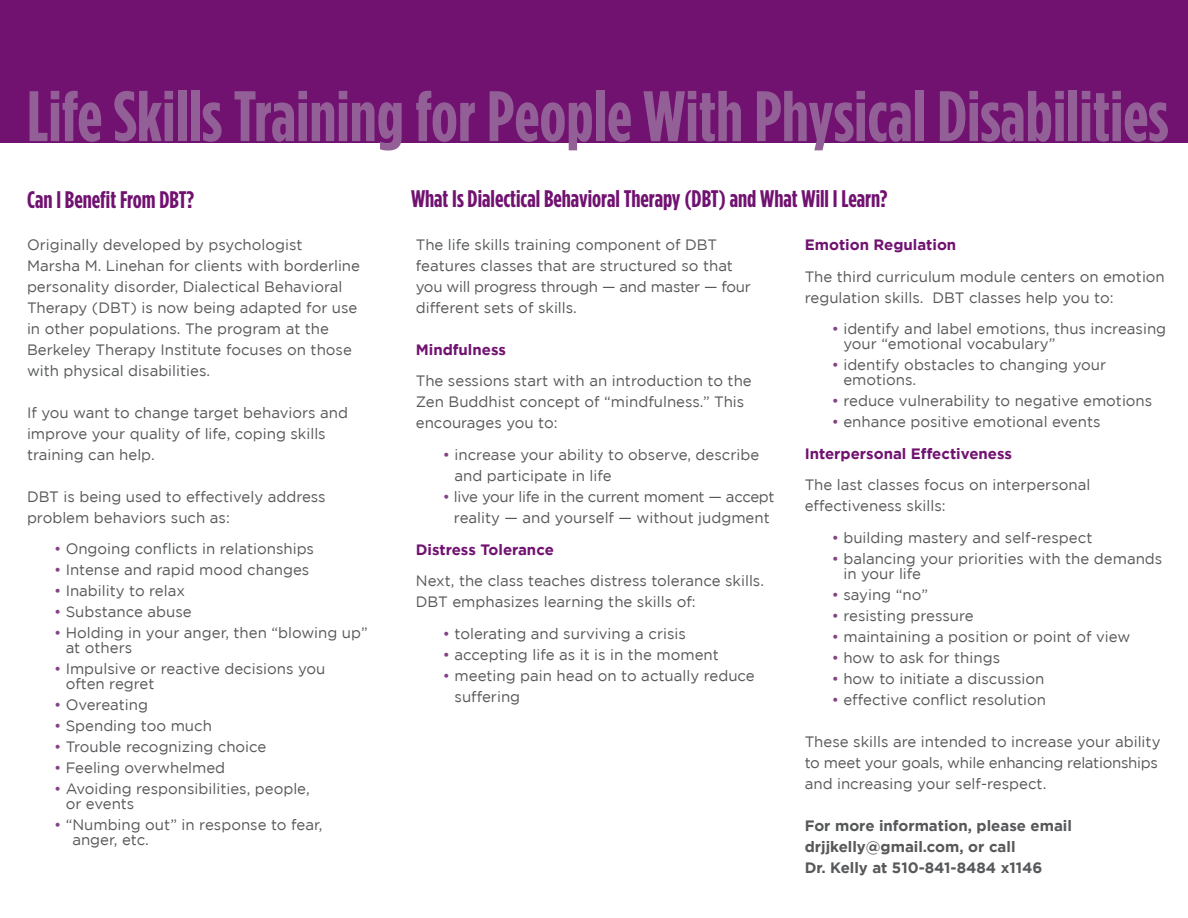
<style>
.page{position:relative;width:1188px;height:918px;background:#fff}
.page>*{position:absolute;margin:0;border:0;box-sizing:border-box;transform-origin:0 0}
.t1{font:700 71.25px "Gotham Condensed";color:#935f97}
.t2{font:700 24px "Gotham Condensed";color:#711271}
.t3{font:15px/21px "Gotham";color:#57585a}
.t4{font:700 15px/21px "Gotham";color:#57585a}
.t5{font:15px/21px "Gotham";letter-spacing:-.02em;color:#57585a;text-align:center}
.t6{font:700 15px "Gotham";color:#711271}
.s1{color:#834285}
.s2{font-weight:700;color:#711271}
</style>
<div class="page">
<div style="left:0;top:0;width:1188px;height:142px;background:#711271"></div>
<h1 class="t1" style="left:27px;top:76px;width:1143px">Life Skills Training for People With Physical Disabilities</h1>
<h2 class="t2" style="left:27px;top:186px;width:169px">Can I Benefit From DBT?</h2>
<p class="t3" style="left:27px;top:234px;width:335px">Originally developed by psychologist<br>Marsha M. Linehan for clients with borderline personality disorder, Dialectical Behavioral Therapy (DBT) is now being adapted for use in other populations. The program at the Berkeley Therapy Institute focuses on those with physical disabilities.</p>
<p class="t3" style="left:27px;top:402px;width:323px">If you want to change target behaviors and improve your quality of life, coping skills training can help.</p>
<p class="t3" style="left:27px;top:486px;width:300px">DBT is being used to effectively address problem behaviors such as:</p>
<p class="t3" style="left:54px;top:538px;width:262px"><span class="s1">•</span> Ongoing conflicts in relationships</p>
<p class="t3" style="left:54px;top:559px;width:257px"><span class="s1">•</span> Intense and rapid mood changes</p>
<p class="t3" style="left:54px;top:580px;width:133px"><span class="s1">•</span> Inability to relax</p>
<p class="t3" style="left:54px;top:601px;width:139px"><span class="s1">•</span> Substance abuse</p>
<p class="t3" style="left:66px;top:625px;width:304px;line-height:15px;text-indent:-12px"><span class="s1">•</span> Holding in your anger, then “blowing up” at others</p>
<p class="t3" style="left:66px;top:661px;width:261px;line-height:15px;text-indent:-12px"><span class="s1">•</span> Impulsive or reactive decisions you often regret</p>
<p class="t3" style="left:54px;top:694px;width:96px"><span class="s1">•</span> Overeating</p>
<p class="t3" style="left:54px;top:715px;width:159px"><span class="s1">•</span> Spending too much</p>
<p class="t3" style="left:54px;top:736px;width:214px"><span class="s1">•</span> Trouble recognizing choice</p>
<p class="t3" style="left:54px;top:757px;width:173px"><span class="s1">•</span> Feeling overwhelmed</p>
<p class="t3" style="left:66px;top:781px;width:246px;line-height:15px;text-indent:-12px"><span class="s1">•</span> Avoiding responsibilities, people, or events</p>
<p class="t3" style="left:72px;top:817px;width:252px;line-height:15px;text-indent:-18px"><span class="s1">•</span> “Numbing out” in response to fear, anger, etc.</p>
<h2 class="t2" style="left:411px;top:186px;width:478px">What Is Dialectical Behavioral Therapy (DBT) and What Will I Learn?</h2>
<p class="t3" style="left:416px;top:234px;width:337px">The life skills training component of DBT features classes that are structured so that you will progress through — and master — four different sets of skills.</p>
<p class="t6" style="left:416px;top:341px;width:92px">Mindfulness</p>
<p class="t3" style="left:416px;top:370px;width:337px">The sessions start with an introduction to the<br>Zen Buddhist concept of “mindfulness.” This encourages you to:</p>
<p class="t3" style="left:455px;top:444px;width:306px;text-indent:-12px"><span class="s1">•</span> increase your ability to observe, describe and participate in life</p>
<p class="t5" style="left:443px;top:486px;width:333px"><span class="s1">•</span> live your life in the current moment — accept reality — and yourself — without judgment</p>
<p class="t6" style="left:416px;top:541px;width:139px">Distress Tolerance</p>
<p class="t3" style="left:416px;top:570px;width:350px">Next, the class teaches distress tolerance skills.<br>DBT emphasizes learning the skills of:</p>
<p class="t3" style="left:443px;top:623px;width:245px"><span class="s1">•</span> tolerating and surviving a crisis</p>
<p class="t3" style="left:443px;top:644px;width:278px"><span class="s1">•</span> accepting life as it is in the moment</p>
<p class="t3" style="left:455px;top:665px;width:302px;text-indent:-12px"><span class="s1">•</span> meeting pain head on to actually reduce suffering</p>
<p class="t6" style="left:805px;top:236px;width:153px">Emotion Regulation</p>
<p class="t3" style="left:805px;top:266px;width:362px">The third curriculum module centers on emotion regulation skills. DBT classes help you to:</p>
<p class="t3" style="left:843px;top:321px;width:324px;line-height:15px;text-indent:-12px"><span class="s1">•</span> identify and label emotions, thus increasing your “emotional vocabulary”</p>
<p class="t3" style="left:843px;top:357px;width:264px;line-height:15px;text-indent:-12px"><span class="s1">•</span> identify obstacles to changing your emotions.</p>
<p class="t3" style="left:832px;top:390px;width:322px"><span class="s1">•</span> reduce vulnerability to negative emotions</p>
<p class="t3" style="left:805px;top:406px;width:297px;line-height:31.8px;text-indent:27px"><span class="s1">•</span> enhance positive emotional events<br><span class="s2">Interpersonal Effectiveness</span></p>
<p class="t3" style="left:805px;top:474px;width:287px">The last classes focus on interpersonal effectiveness skills:</p>
<p class="t3" style="left:832px;top:527px;width:262px"><span class="s1">•</span> building mastery and self-respect</p>
<p class="t3" style="left:843px;top:551px;width:320px;line-height:15px;text-indent:-12px"><span class="s1">•</span> balancing your priorities with the demands in your life</p>
<p class="t3" style="left:832px;top:584px;width:98px"><span class="s1">•</span> saying “no”</p>
<p class="t3" style="left:832px;top:605px;width:143px"><span class="s1">•</span> resisting pressure</p>
<p class="t3" style="left:832px;top:626px;width:300px"><span class="s1">•</span> maintaining a position or point of view</p>
<p class="t3" style="left:832px;top:647px;width:170px"><span class="s1">•</span> how to ask for things</p>
<p class="t3" style="left:832px;top:668px;width:214px"><span class="s1">•</span> how to initiate a discussion</p>
<p class="t3" style="left:832px;top:689px;width:216px"><span class="s1">•</span> effective conflict resolution</p>
<p class="t3" style="left:805px;top:731px;width:357px">These skills are intended to increase your ability to meet your goals, while enhancing relationships and increasing your self-respect.</p>
<p class="t4" style="left:805px;top:815px;width:269px">For more information, please email drjjkelly@gmail.com, or call<br>Dr. Kelly at 510-841-8484 x1146</p>
</div>
